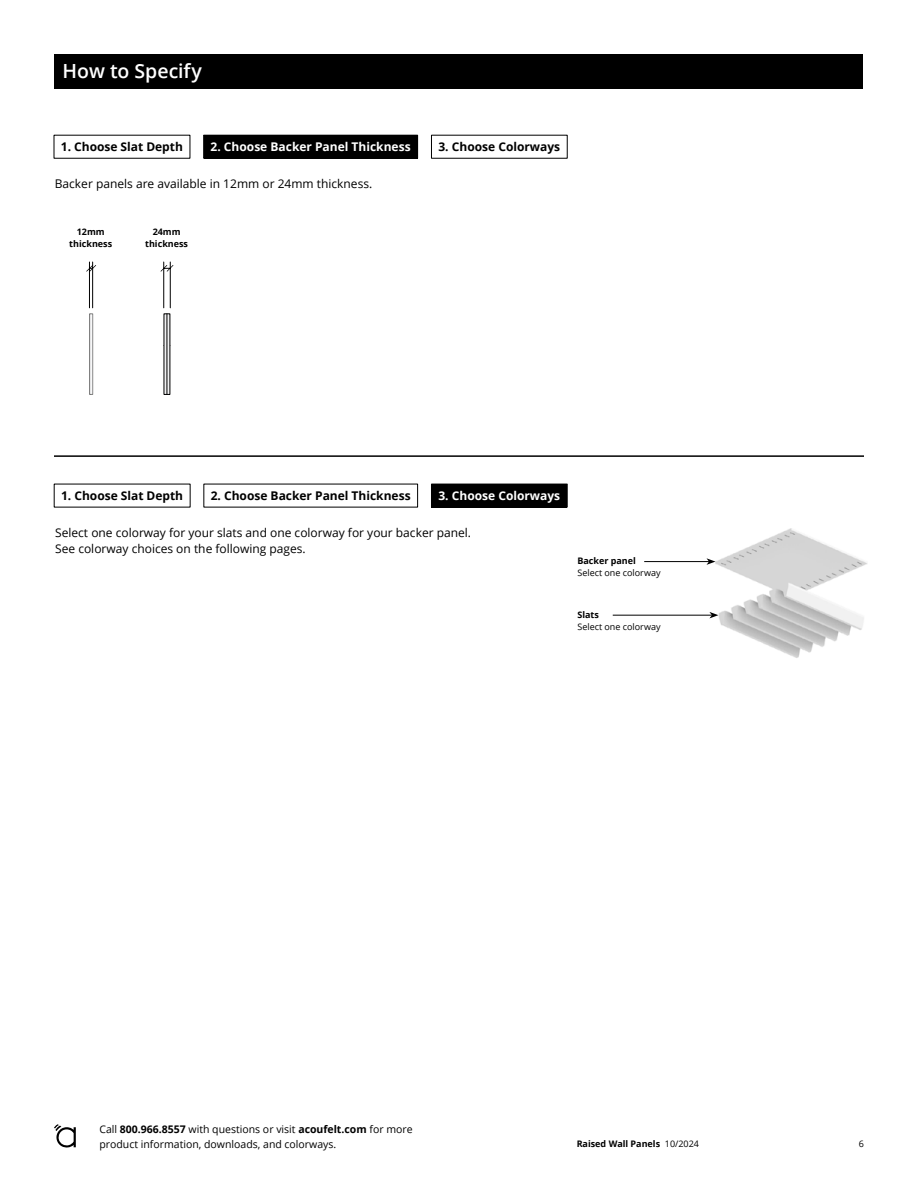
<style>
.page{position:relative;width:918px;height:1188px;background:#fff}
.page>*{position:absolute;margin:0;border:0;box-sizing:border-box;transform-origin:0 0}
.t1{font:600 19.5px "Open Sans";color:#fff}
.t2{font:12px/16.5px "Open Sans";color:#000}
.t3{font:700 12px "Open Sans";color:#000}
.t4{font:700 12px "Open Sans";color:#fff}
.t5{font:10.5px/15px "Open Sans";color:#000}
.t6{font:700 9px/12px "Open Sans";color:#000;text-align:center}
.t7{font:9px "Open Sans";color:#000}
.s1{font-weight:700}
.s2{font-weight:400}
</style>
<div class="page">
<svg style="left:54px;top:1124px;width:22px;height:24px"></svg>
<div style="left:54px;top:54px;width:808px;height:34px;background:#000"></div>
<hr style="left:163px;top:262px;width:1px;height:46px;background:#000">
<hr style="left:170px;top:262px;width:1px;height:46px;background:#000">
<svg style="left:161px;top:265px;width:12px;height:7px"></svg>
<svg style="left:164px;top:314px;width:6px;height:81px"></svg>
<hr style="left:167px;top:314px;width:1px;height:80px;background:#000">
<hr style="left:89px;top:262px;width:1px;height:46px;background:#000">
<hr style="left:92px;top:262px;width:1px;height:46px;background:#000">
<svg style="left:86px;top:265px;width:10px;height:7px"></svg>
<svg style="left:89px;top:314px;width:4px;height:81px"></svg>
<div style="left:204px;top:135px;width:214px;height:23px;background:#000"></div>
<hr style="left:54px;top:455px;width:810px;height:2px;background:#000">
<img style="left:693px;top:528px;width:175px;height:130px">
<hr style="left:613px;top:615px;width:99px;height:1px;background:#000">
<svg style="left:709px;top:612px;width:9px;height:6px"></svg>
<hr style="left:644px;top:561px;width:65px;height:1px;background:#000">
<svg style="left:707px;top:558px;width:9px;height:7px"></svg>
<div style="left:431px;top:484px;width:136px;height:23px;background:#000"></div>
<h1 class="t1" style="left:63px;top:57px;width:141px">How to Specify</h1>
<p class="t3" style="left:61px;top:138px;width:124px">1. Choose Slat Depth</p>
<p class="t4" style="left:211px;top:138px;width:202px">2. Choose Backer Panel Thickness</p>
<p class="t3" style="left:438px;top:138px;width:123px">3. Choose Colorways</p>
<p class="t2" style="left:55px;top:175px;width:319px">Backer panels are available in 12mm or 24mm thickness.</p>
<p class="t6" style="left:69px;top:226px;width:44px">12mm thickness</p>
<p class="t6" style="left:145px;top:226px;width:44px">24mm thickness</p>
<p class="t3" style="left:61px;top:487px;width:124px">1. Choose Slat Depth</p>
<p class="t3" style="left:211px;top:487px;width:201px">2. Choose Backer Panel Thickness</p>
<p class="t4" style="left:438px;top:487px;width:123px">3. Choose Colorways</p>
<p class="t2" style="left:55px;top:524px;width:417px">Select one colorway for your slats and one colorway for your backer panel.<br>See colorway choices on the following pages.</p>
<p class="t6" style="left:577px;top:554px;width:60px">Backer panel</p>
<p class="t7" style="left:577px;top:566px;width:85px">Select one colorway</p>
<p class="t6" style="left:577px;top:609px;width:23px">Slats</p>
<p class="t7" style="left:577px;top:621px;width:85px">Select one colorway</p>
<p class="t5" style="left:99px;top:1121px;width:315px">Call <span class="s1">800.966.8557</span> with questions or visit <span class="s1">acoufelt.com</span> for more product information, downloads, and colorways.</p>
<p class="t6" style="left:577px;top:1138px;width:124px">Raised Wall Panels <span class="s2">10/2024</span></p>
<p class="t7" style="left:859px;top:1138px;width:7px">6</p>
</div>
